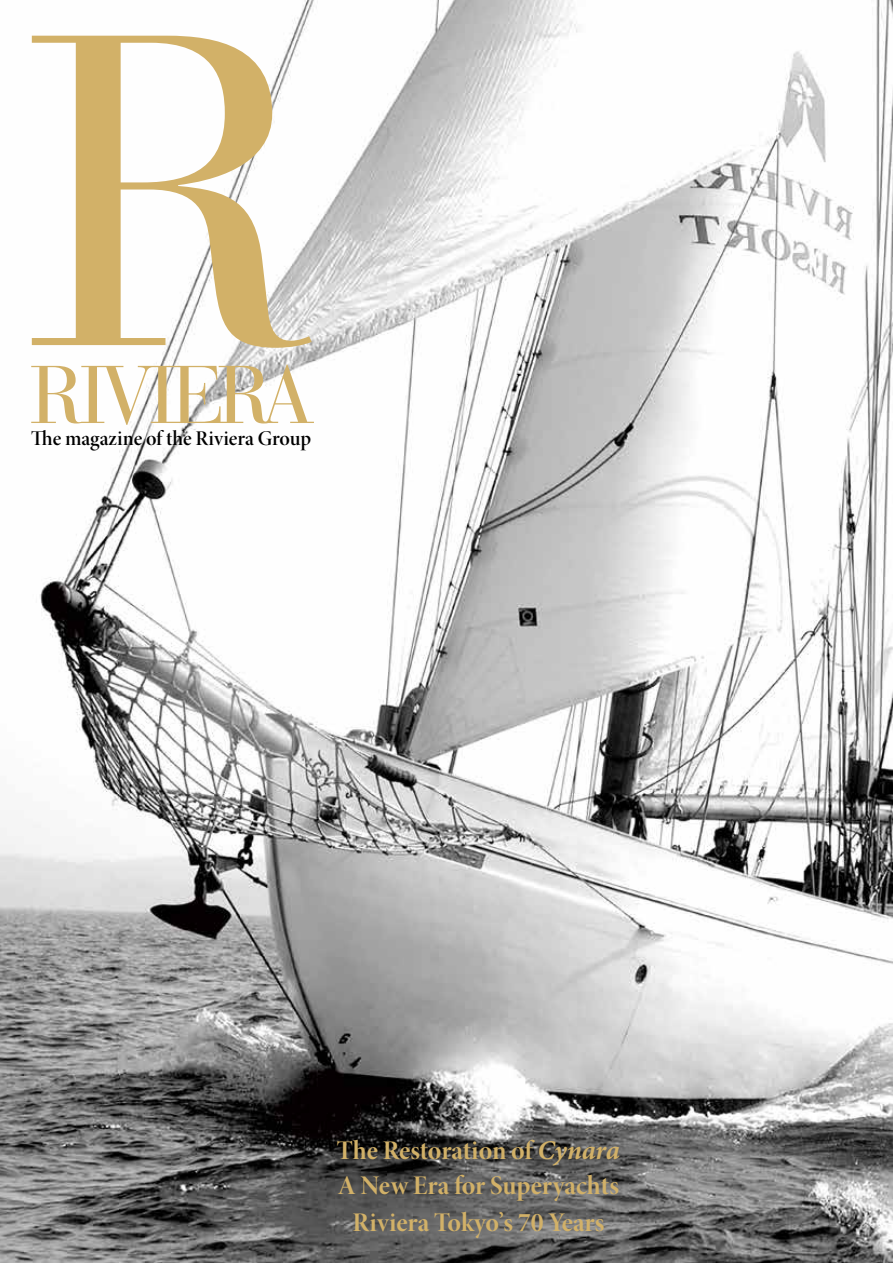
<style>
.page{position:relative;width:893px;height:1263px;background:#fff}
.page>*{position:absolute;margin:0;border:0;box-sizing:border-box;transform-origin:0 0}
.t1{font:439.35px "Bauer Bodoni";color:#d2b168}
.t2{font:27px "Minion Pro Bold Disp";letter-spacing:-.005em;color:#d2b168}
.t3{font:21px "Minion Pro Semibold Disp";color:#000}
.s1{font-family:"Minion Pro";font-weight:700;font-style:italic}
</style>
<div class="page">
<img style="left:0;top:0;width:893px;height:1263px">
<svg style="left:31px;top:365px;width:283px;height:60px"></svg>
<h1 class="t1" style="left:21px;top:-68px;width:295px">R</h1>
<p class="t3" style="left:31px;top:426px;width:281px">The magazine of the Riviera Group</p>
<p class="t2" style="left:337px;top:1134px;width:285px">The Restoration of <span class="s1">Cynara</span></p>
<p class="t2" style="left:338px;top:1169px;width:282px">A New Era for Superyachts</p>
<p class="t2" style="left:353px;top:1206px;width:253px">Riviera Tokyo’s 70 Years</p>
</div>
